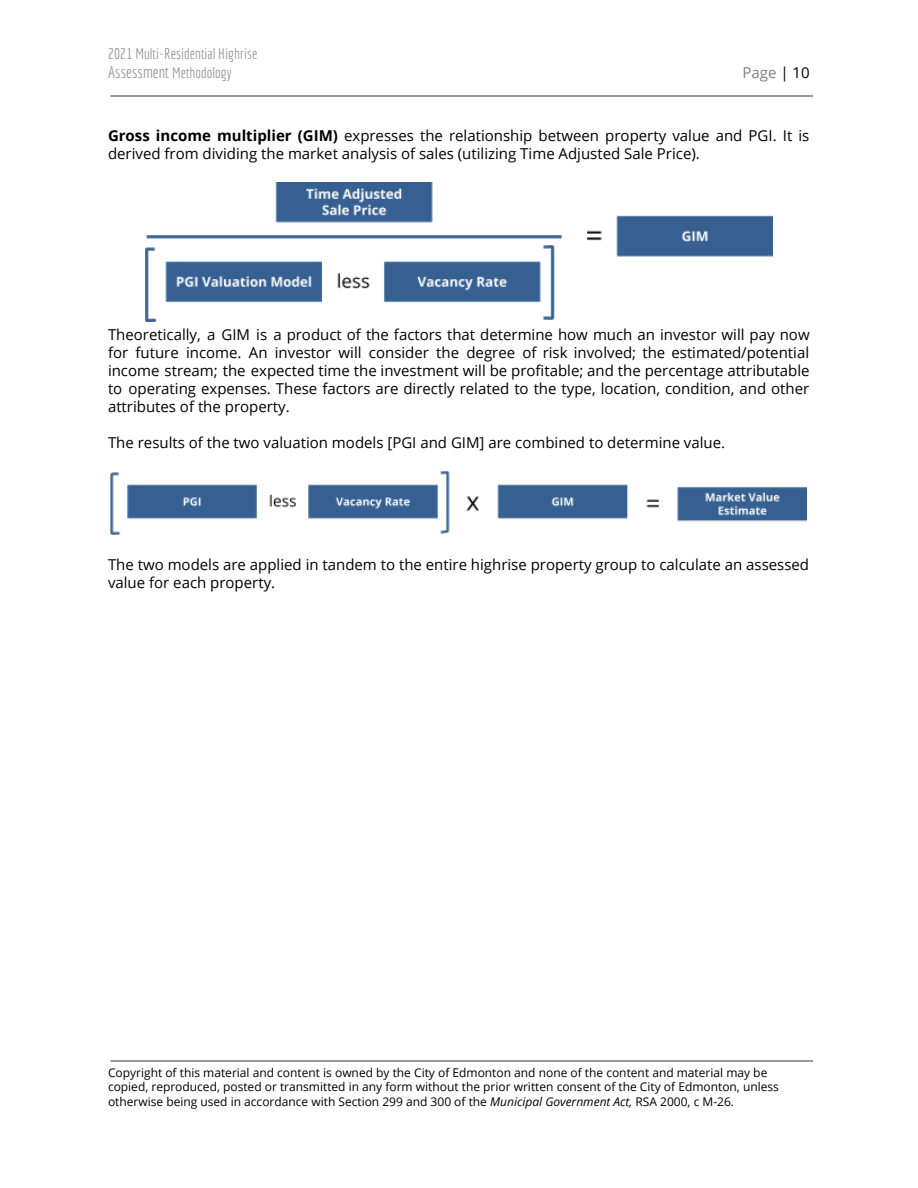
<style>
.page{position:relative;width:918px;height:1188px;background:#fff}
.page>*{position:absolute;margin:0;border:0;box-sizing:border-box;transform-origin:0 0}
.t1{font:15px/18px "Open Sans";color:#000}
.t2{font:15px/19.2px "Economica";color:#999}
.t3{font:15px "Open Sans";color:#808080}
.t4{font:12px/14.7px "Open Sans";color:#000}
.s1{font-size:16.5px}
.s2{color:#000}
.s3{font-weight:700}
.s4{font-style:italic}
</style>
<div class="page">
<img style="left:145px;top:182px;width:628px;height:140px">
<img style="left:110px;top:471px;width:697px;height:63px">
<p class="t2" style="left:108px;top:43px;width:151px">2021 Multi-Residential Highrise<br><span class="s1">Assessment</span> Methodology</p>
<p class="t3" style="left:742px;top:62px;width:69px">Page <span class="s2">| 10</span></p>
<p class="t1" style="left:108px;top:126px;width:703px"><span class="s3">Gross income multiplier (GIM)</span> expresses the relationship between property value and PGI. It is derived from dividing the market analysis of sales (utilizing Time Adjusted Sale Price).</p>
<p class="t1" style="left:108px;top:325px;width:703px;text-align:justify">Theoretically, a GIM is a product of the factors that determine how much an investor will pay now for future income. An investor will consider the degree of risk involved; the estimated/potential income stream; the expected time the investment will be profitable; and the percentage attributable to operating expenses. These factors are directly related to the type, location, condition, and other attributes of the property.</p>
<p class="t1" style="left:108px;top:433px;width:619px">The results of the two valuation models [PGI and GIM] are combined to determine value.</p>
<p class="t1" style="left:108px;top:556px;width:703px">The two models are applied in tandem to the entire highrise property group to calculate an assessed value for each property.</p>
<p class="t4" style="left:108px;top:1065px;width:672px">Copyright of this material and content is owned by the City of Edmonton and none of the content and material may be copied, reproduced, posted or transmitted in any form without the prior written consent of the City of Edmonton, unless otherwise being used in accordance with Section 299 and 300 of the <span class="s4">Municipal Government Act,</span> RSA 2000, c M-26.</p>
</div>
